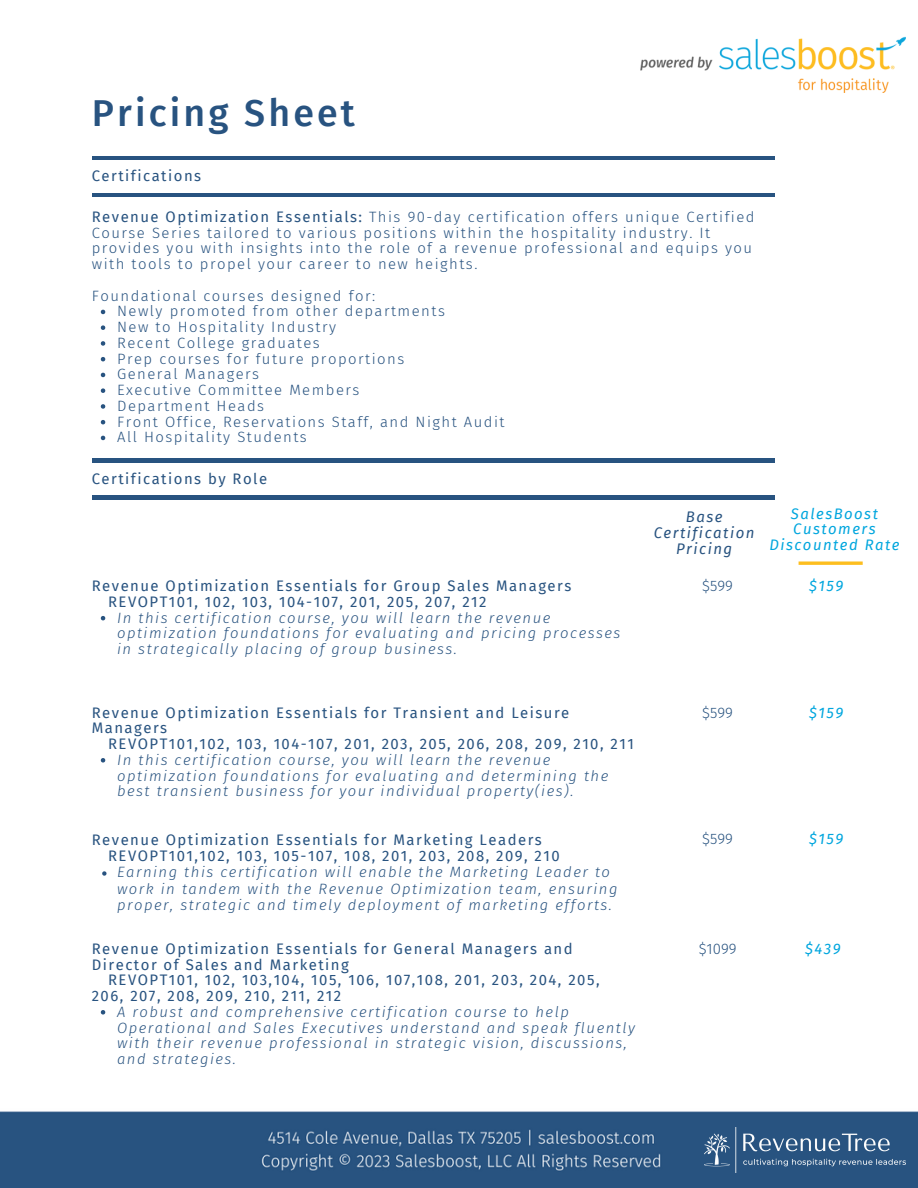
<style>
.page{position:relative;width:918px;height:1188px;background:#fff}
.page>*{position:absolute;margin:0;border:0;box-sizing:border-box;transform-origin:0 0}
.t1{font:500 37.5px "Fira Sans";letter-spacing:.085em;color:#285380}
.t2{font:italic 15px/15.8px "Fira Sans";letter-spacing:.1em;color:#285380;text-align:center}
.t3{font:300 15px "Fira Sans";color:#285380}
.t4{font:italic 15px "Fira Sans";letter-spacing:.1em;color:#01a6de}
.t5{font:italic 300 14.85px/15.8px "Fira Sans";letter-spacing:.1em;color:#285380}
.t6{font:300 14.85px/15.8px "Fira Sans";letter-spacing:.1em;color:#285380}
.t7{font:14.85px/15.8px "Fira Sans";letter-spacing:.1em;color:#285380}
.t8{font:italic 14.85px/15.8px "Fira Sans";letter-spacing:.1em;color:#01a6de;text-align:center}
.s1{font-weight:400}
</style>
<div class="page">
<img style="left:0;top:92px;width:918px;height:1096px">
<img style="left:704px;top:1127px;width:202px;height:45px">
<hr style="left:92px;top:459px;width:683px;height:3px;background:#285380">
<hr style="left:92px;top:496px;width:683px;height:3px;background:#285380">
<img style="left:640px;top:36px;width:266px;height:56px">
<hr style="left:92px;top:156px;width:683px;height:3px;background:#285380">
<hr style="left:92px;top:193px;width:683px;height:4px;background:#285380">
<svg style="left:101px;top:310px;width:4px;height:4px"></svg>
<svg style="left:101px;top:325px;width:4px;height:5px"></svg>
<svg style="left:101px;top:341px;width:4px;height:5px"></svg>
<svg style="left:101px;top:357px;width:4px;height:4px"></svg>
<svg style="left:101px;top:373px;width:4px;height:4px"></svg>
<svg style="left:101px;top:388px;width:4px;height:5px"></svg>
<svg style="left:101px;top:404px;width:4px;height:5px"></svg>
<svg style="left:101px;top:420px;width:4px;height:4px"></svg>
<svg style="left:101px;top:436px;width:4px;height:4px"></svg>
<svg style="left:101px;top:616px;width:4px;height:4px"></svg>
<svg style="left:101px;top:758px;width:4px;height:5px"></svg>
<svg style="left:102px;top:871px;width:5px;height:5px"></svg>
<svg style="left:101px;top:1010px;width:4px;height:5px"></svg>
<svg style="left:799px;top:561px;width:64px;height:4px"></svg>
<p class="t1" style="left:92px;top:91px;width:265px">Pricing Sheet</p>
<p class="t7" style="left:92px;top:169px;width:111px">Certifications</p>
<p class="t6" style="left:92px;top:209px;width:664px"><span class="s1">Revenue Optimization Essentials:</span> This 90-day certification offers unique Certified Course Series tailored to various positions within the hospitality industry. It provides you with insights into the role of a revenue professional and equips you with tools to propel your career to new heights.</p>
<p class="t6" style="left:92px;top:288px;width:285px">Foundational courses designed for:</p>
<p class="t6" style="left:117px;top:304px;width:329px">Newly promoted from other departments</p>
<p class="t6" style="left:117px;top:319px;width:221px">New to Hospitality Industry</p>
<p class="t6" style="left:117px;top:335px;width:204px">Recent College graduates</p>
<p class="t6" style="left:117px;top:351px;width:289px">Prep courses for future proportions</p>
<p class="t6" style="left:117px;top:367px;width:144px">General Managers</p>
<p class="t6" style="left:117px;top:382px;width:244px">Executive Committee Members</p>
<p class="t6" style="left:117px;top:398px;width:149px">Department Heads</p>
<p class="t6" style="left:117px;top:414px;width:389px">Front Office, Reservations Staff, and Night Audit</p>
<p class="t6" style="left:117px;top:430px;width:191px">All Hospitality Students</p>
<p class="t7" style="left:92px;top:471px;width:177px">Certifications by Role</p>
<p class="t7" style="left:92px;top:578px;width:481px">Revenue Optimization Essentials for Group Sales Managers</p>
<p class="t7" style="left:108px;top:594px;width:380px">REVOPT101, 102, 103, 104-107, 201, 205, 207, 212</p>
<p class="t5" style="left:117px;top:610px;width:505px">In this certification course, you will learn the revenue optimization foundations for evaluating and pricing processes in strategically placing of group business.</p>
<p class="t2" style="left:654px;top:509px;width:102px">Base<br>Certification</p>
<p class="t2" style="left:676px;top:541px;width:58px">Pricing</p>
<p class="t3" style="left:702px;top:577px;width:32px">$599</p>
<p class="t8" style="left:769px;top:506px;width:132px">SalesBoost<br>Customers<br>Discounted Rate</p>
<p class="t4" style="left:809px;top:577px;width:35px">$159</p>
<p class="t7" style="left:92px;top:705px;width:479px">Revenue Optimization Essentials for Transient and Leisure<br>Managers</p>
<p class="t7" style="left:108px;top:736px;width:527px">REVOPT101,102, 103, 104-107, 201, 203, 205, 206, 208, 209, 210, 211</p>
<p class="t5" style="left:117px;top:752px;width:493px">In this certification course, you will learn the revenue optimization foundations for evaluating and determining the best transient business for your individual property(ies).</p>
<p class="t7" style="left:92px;top:832px;width:452px">Revenue Optimization Essentials for Marketing Leaders</p>
<p class="t7" style="left:108px;top:848px;width:453px">REVOPT101,102, 103, 105-107, 108, 201, 203, 208, 209, 210</p>
<p class="t5" style="left:117px;top:864px;width:502px;line-height:16.5px">Earning this certification will enable the Marketing Leader to work in tandem with the Revenue Optimization team, ensuring proper, strategic and timely deployment of marketing efforts.</p>
<p class="t7" style="left:92px;top:941px;width:482px">Revenue Optimization Essentials for General Managers and<br>Director of Sales and Marketing</p>
<p class="t7" style="left:92px;top:972px;width:509px;text-indent:16px">REVOPT101, 102, 103,104, 105, 106, 107,108, 201, 203, 204, 205,<br>206, 207, 208, 209, 210, 211, 212</p>
<p class="t5" style="left:117px;top:1004px;width:519px">A robust and comprehensive certification course to help Operational and Sales Executives understand and speak fluently with their revenue professional in strategic vision, discussions, and strategies.</p>
<p class="t3" style="left:702px;top:704px;width:32px">$599</p>
<p class="t3" style="left:702px;top:830px;width:32px">$599</p>
<p class="t3" style="left:699px;top:940px;width:39px">$1099</p>
<p class="t4" style="left:809px;top:704px;width:35px">$159</p>
<p class="t4" style="left:809px;top:830px;width:35px">$159</p>
<p class="t4" style="left:805px;top:940px;width:37px">$439</p>
</div>
